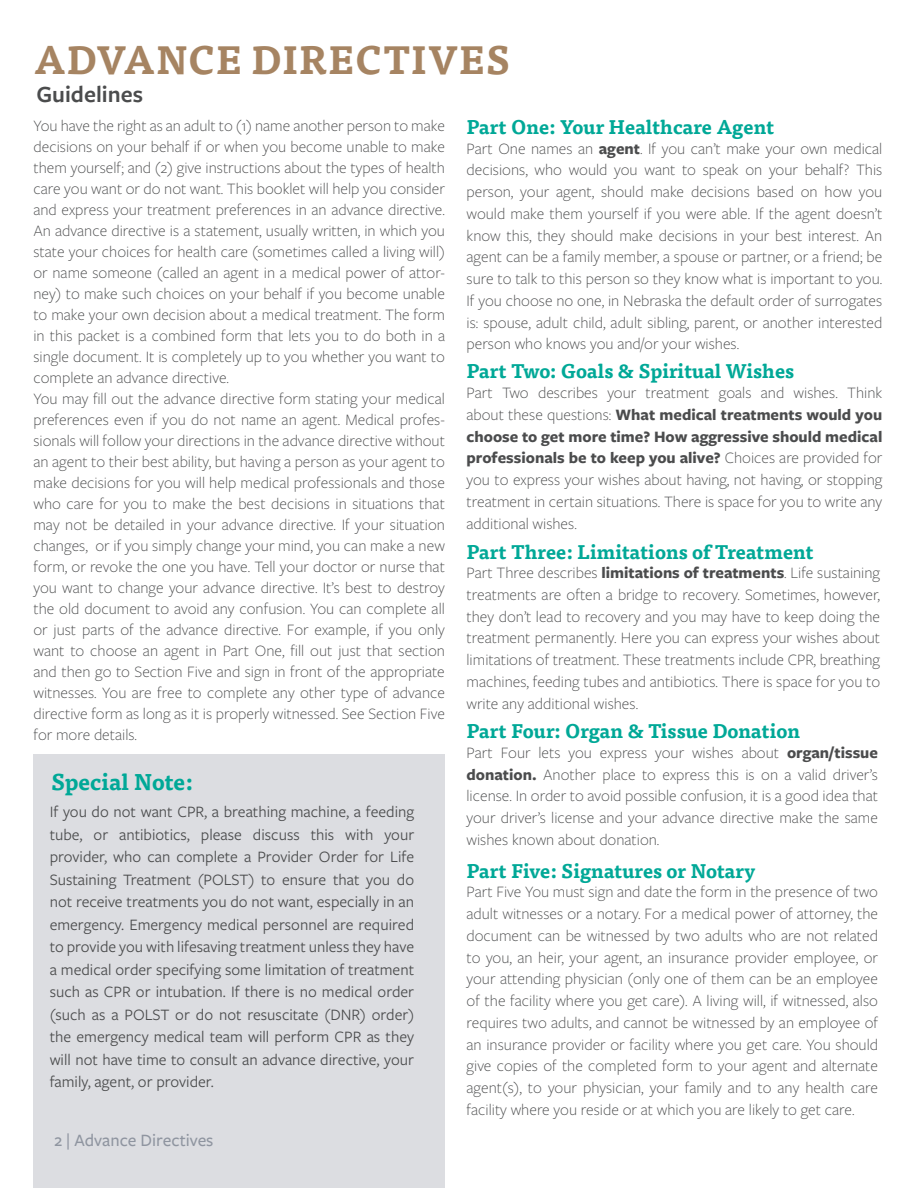
<style>
.page{position:relative;width:918px;height:1188px;background:#fff}
.page>*{position:absolute;margin:0;border:0;box-sizing:border-box;transform-origin:0 0}
.t1{font:700 39px "Tisa Pro";letter-spacing:.01em;color:#a68462}
.t2{font:600 24px "Freight Sans Pro";color:#4b4c4d}
.t3{font:700 22.5px "Tisa Pro";color:#00a897}
.t4{font:700 19.5px "Tisa Pro";color:#00a897}
.t5{font:500 18px "Freight Sans Pro";color:#8f95a0}
.t6{font:300 16.5px/21.8px "Freight Sans Pro";color:#4b4c4d;text-align:justify}
.t7{font:16.5px/22.5px "Freight Sans Pro";color:#4b4c4d;text-align:justify}
.s1{font-weight:700}
</style>
<div class="page">
<div style="left:33px;top:754px;width:412px;height:434px;background:#dcdde1"></div>
<p class="t1" style="left:34px;top:29px;width:478px">ADVANCE DIRECTIVES</p>
<p class="t2" style="left:36px;top:78px;width:108px">Guidelines</p>
<p class="t6" style="left:467px;top:137px;width:417px">Part One names an <span class="s1">agent</span>. If you can’t make your own medical decisions, who would you want to speak on your behalf? This person, your agent, should make decisions based on how you would make them yourself if you were able. If the agent doesn’t know this, they should make decisions in your best interest. An agent can be a family member, a spouse or partner, or a friend; be sure to talk to this person so they know what is important to you.<br>If you choose no one, in Nebraska the default order of surrogates is: spouse, adult child, adult sibling, parent, or another interested person who knows you and/or your wishes.</p>
<p class="t4" style="left:467px;top:111px;width:309px">Part One: Your Healthcare Agent</p>
<p class="t6" style="left:33px;top:115px;width:413px;line-height:21px">You have the right as an adult to (1) name another person to make decisions on your behalf if or when you become unable to make them yourself; and (2) give instructions about the types of health care you want or do not want. This booklet will help you consider and express your treatment preferences in an advance directive.<br>An advance directive is a statement, usually written, in which you state your choices for health care (sometimes called a living will) or name someone (called an agent in a medical power of attor&shy;ney) to make such choices on your behalf if you become unable to make your own decision about a medical treatment. The form in this packet is a combined form that lets you to do both in a single document. It is completely up to you whether you want to complete an advance directive.</p>
<p class="t6" style="left:33px;top:388px;width:413px;line-height:21px">You may fill out the advance directive form stating your medical preferences even if you do not name an agent. Medical profes&shy;sionals will follow your directions in the advance directive without an agent to their best ability, but having a person as your agent to make decisions for you will help medical professionals and those who care for you to make the best decisions in situations that may not be detailed in your advance directive. If your situation changes, or if you simply change your mind, you can make a new form, or revoke the one you have. Tell your doctor or nurse that you want to change your advance directive. It’s best to destroy the old document to avoid any confusion. You can complete all or just parts of the advance directive. For example, if you only want to choose an agent in Part One, fill out just that section and then go to Section Five and sign in front of the appropriate witnesses. You are free to complete any other type of advance directive form as long as it is properly witnessed. See Section Five for more details.</p>
<p class="t4" style="left:467px;top:355px;width:329px">Part Two: Goals &amp; Spiritual Wishes</p>
<p class="t6" style="left:467px;top:381px;width:417px">Part Two describes your treatment goals and wishes. Think about these questions: <span class="s1">What medical treatments would you choose to get more time? How aggressive should medical professionals be to keep you alive?</span> Choices are provided for you to express your wishes about having, not having, or stopping treatment in certain situations. There is space for you to write any additional wishes.</p>
<p class="t4" style="left:467px;top:536px;width:349px">Part Three: Limitations of Treatment</p>
<p class="t6" style="left:467px;top:561px;width:415px">Part Three describes <span class="s1">limitations of treatments</span>. Life sustaining treatments are often a bridge to recovery. Sometimes, however, they don’t lead to recovery and you may have to keep doing the treatment permanently. Here you can express your wishes about limitations of treatment. These treatments include CPR, breathing machines, feeding tubes and antibiotics. There is space for you to write any additional wishes.</p>
<p class="t4" style="left:467px;top:716px;width:335px">Part Four: Organ &amp; Tissue Donation</p>
<p class="t6" style="left:467px;top:741px;width:413px">Part Four lets you express your wishes about <span class="s1">organ/tissue donation.</span> Another place to express this is on a valid driver’s license. In order to avoid possible confusion, it is a good idea that your driver’s license and your advance directive make the same wishes known about donation.</p>
<p class="t4" style="left:467px;top:855px;width:290px">Part Five: Signatures or Notary</p>
<p class="t6" style="left:467px;top:880px;width:413px">Part Five You must sign and date the form in the presence of two adult witnesses or a notary. For a medical power of attorney, the document can be witnessed by two adults who are not related to you, an heir, your agent, an insurance provider employee, or your attending physician (only one of them can be an employee of the facility where you get care). A living will, if witnessed, also requires two adults, and cannot be witnessed by an employee of an insurance provider or facility where you get care. You should give copies of the completed form to your agent and alternate agent(s), to your physician, your family and to any health care facility where you reside or at which you are likely to get care.</p>
<p class="t3" style="left:51px;top:764px;width:143px">Special Note:</p>
<p class="t7" style="left:50px;top:800px;width:366px">If you do not want CPR, a breathing machine, a feeding tube, or antibiotics, please discuss this with your provider, who can complete a Provider Order for Life Sustaining Treatment (POLST) to ensure that you do not receive treatments you do not want, especially in an emergency. Emergency medical personnel are required to provide you with lifesaving treatment unless they have a medical order specifying some limitation of treatment such as CPR or intubation. If there is no medical order (such as a POLST or do not resuscitate (DNR) order) the emergency medical team will perform CPR as they will not have time to consult an advance directive, your family, agent, or provider.</p>
<p class="t5" style="left:54px;top:1128px;width:161px">2 | Advance Directives</p>
</div>
